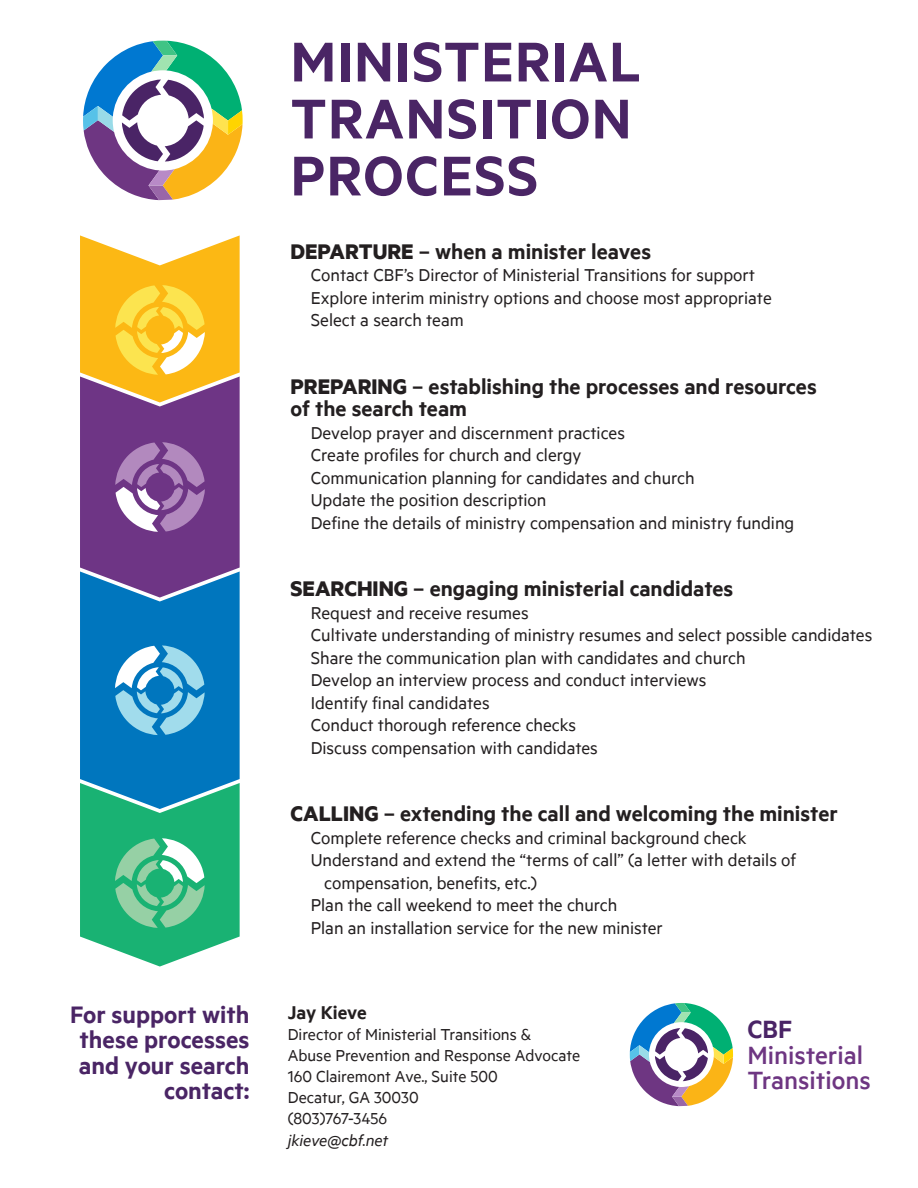
<style>
.page{position:relative;width:918px;height:1188px;background:#fff}
.page>*{position:absolute;margin:0;border:0;box-sizing:border-box;transform-origin:0 0}
.t1{font:600 63px "Metric";letter-spacing:.02em;color:#4a2565}
.t2{font:500 28.35px/25.7px "Metric";color:#6e3682}
.t3{font:600 28.35px "Metric";color:#4a2466}
.t4{font:600 27px/25.5px "Metric";color:#4a2565;text-align:right}
.t5{font:600 24px/22.5px "Metric";color:#231f20}
.t6{font:600 21px "Metric";letter-spacing:-.005em;color:#231f20}
.t7{font:19.5px/22.5px "Metric";color:#231f20}
.t8{font:18px "Metric";color:#231f20}
.t9{font:italic 18px "Metric";color:#231f20}
.s1{font-weight:700}
</style>
<div class="page">
<svg style="left:83px;top:41px;width:160px;height:159px"></svg>
<svg style="left:630px;top:1003px;width:103px;height:103px"></svg>
<svg style="left:80px;top:235px;width:160px;height:732px;background:#6f918e"></svg>
<p class="t4" style="left:70px;top:1001px;width:181px">For support with these processes and your search contact:</p>
<p class="t1" style="left:291px;top:24px;width:352px">MINISTERIAL</p>
<p class="t1" style="left:291px;top:81px;width:343px">TRANSITION</p>
<p class="t1" style="left:291px;top:138px;width:249px">PROCESS</p>
<p class="t5" style="left:291px;top:239px;width:362px"><span class="s1">DEPARTURE</span> – when a minister leaves</p>
<p class="t7" style="left:311px;top:263px;width:446px">Contact CBF’s Director of Ministerial Transitions for support</p>
<p class="t7" style="left:311px;top:286px;width:463px">Explore interim ministry options and choose most appropriate</p>
<p class="t7" style="left:311px;top:308px;width:155px">Select a search team</p>
<p class="t5" style="left:291px;top:374px;width:528px"><span class="s1">PREPARING</span> – establishing the processes and resources of the search team</p>
<p class="t7" style="left:311px;top:421px;width:316px">Develop prayer and discernment practices</p>
<p class="t7" style="left:311px;top:443px;width:272px">Create profiles for church and clergy</p>
<p class="t7" style="left:311px;top:466px;width:385px">Communication planning for candidates and church</p>
<p class="t7" style="left:311px;top:488px;width:237px">Update the position description</p>
<p class="t7" style="left:311px;top:511px;width:485px">Define the details of ministry compensation and ministry funding</p>
<p class="t5" style="left:291px;top:577px;width:444px"><span class="s1">SEARCHING</span> – engaging ministerial candidates</p>
<p class="t7" style="left:311px;top:601px;width:219px">Request and receive resumes</p>
<p class="t7" style="left:311px;top:623px;width:563px">Cultivate understanding of ministry resumes and select possible candidates</p>
<p class="t7" style="left:311px;top:646px;width:436px">Share the communication plan with candidates and church</p>
<p class="t7" style="left:311px;top:668px;width:397px">Develop an interview process and conduct interviews</p>
<p class="t7" style="left:311px;top:691px;width:180px">Identify final candidates</p>
<p class="t7" style="left:311px;top:713px;width:267px">Conduct thorough reference checks</p>
<p class="t7" style="left:311px;top:736px;width:289px">Discuss compensation with candidates</p>
<p class="t5" style="left:291px;top:802px;width:549px"><span class="s1">CALLING</span> – extending the call and welcoming the minister</p>
<p class="t7" style="left:311px;top:826px;width:437px">Complete reference checks and criminal background check</p>
<p class="t7" style="left:324px;top:848px;width:474px;text-indent:-14px">Understand and extend the “terms of call” (a letter with details of compensation, benefits, etc.)</p>
<p class="t7" style="left:311px;top:893px;width:308px">Plan the call weekend to meet the church</p>
<p class="t7" style="left:311px;top:916px;width:354px">Plan an installation service for the new minister</p>
<p class="t6" style="left:288px;top:1000px;width:81px">Jay Kieve</p>
<p class="t8" style="left:288px;top:1024px;width:245px">Director of Ministerial Transitions &amp;</p>
<p class="t8" style="left:288px;top:1045px;width:294px">Abuse Prevention and Response Advocate</p>
<p class="t8" style="left:288px;top:1066px;width:212px">160 Clairemont Ave., Suite 500</p>
<p class="t8" style="left:288px;top:1087px;width:133px">Decatur, GA 30030</p>
<p class="t8" style="left:288px;top:1108px;width:101px">(803)767-3456</p>
<p class="t9" style="left:288px;top:1130px;width:102px">jkieve@cbf.net</p>
<p class="t3" style="left:747px;top:1012px;width:46px">CBF</p>
<p class="t2" style="left:747px;top:1041px;width:125px">Ministerial<br>Transitions</p>
</div>
